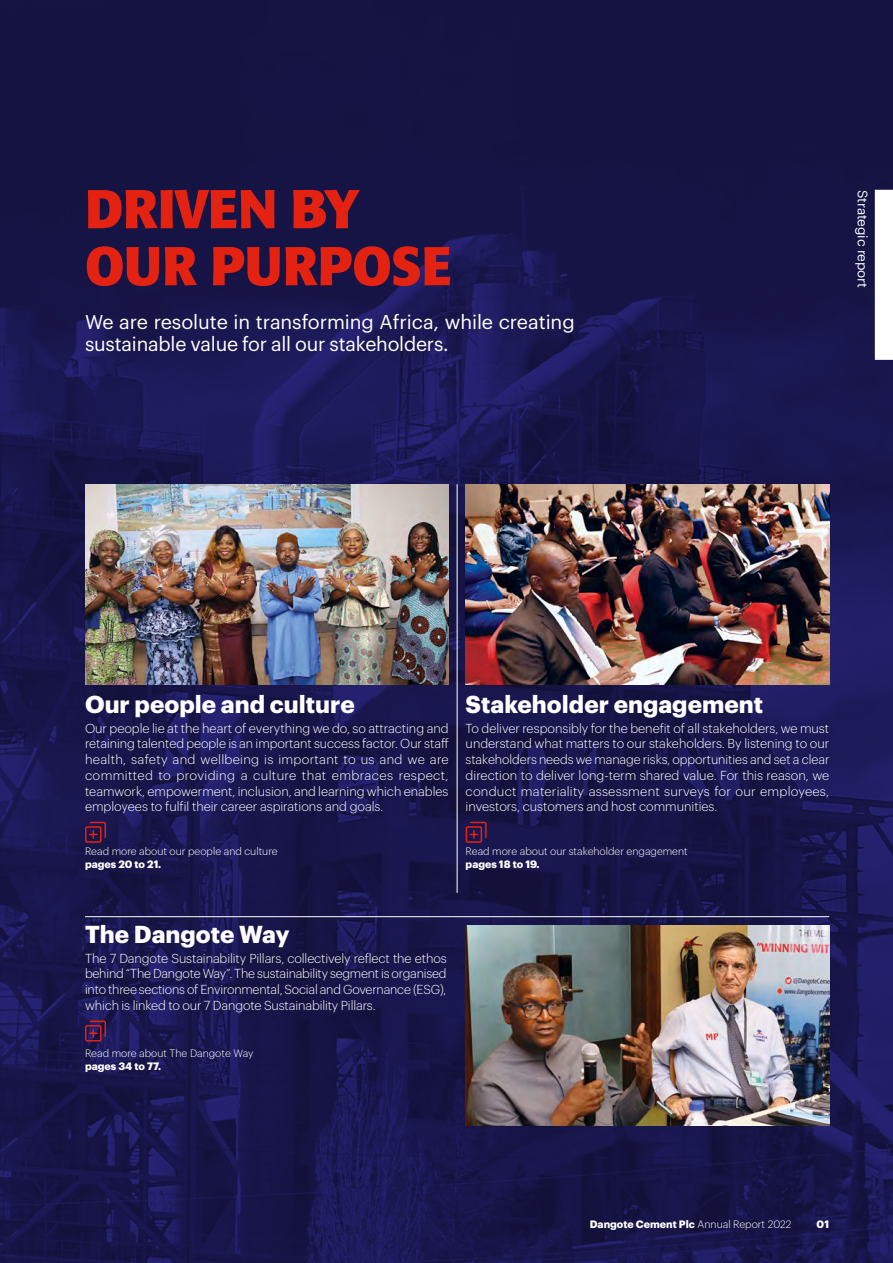
<style>
.page{position:relative;width:893px;height:1263px;background:#fff}
.page>*{position:absolute;margin:0;border:0;box-sizing:border-box;transform-origin:0 0}
.Main_Heading{font:700 54px/57px "Formata BQ";letter-spacing:-.005em;color:#e42212}
.Subhead_0{font:700 24px "Graphik";color:#fff}
.Intro_Text{font:19.5px/22.5px "Graphik";letter-spacing:-.005em;color:#fff}
.t1{font:13.5px "Graphik";letter-spacing:-.01em;color:#fff}
.Body_Text{font:300 12.75px/15.8px "Graphik";color:#fff;text-align:justify}
.Page_Driver{font:300 10.5px/12.6px "Graphik";color:#fff}
.t2{font:700 10.5px "Graphik";color:#fff}
.s1{font-weight:700}
.s2{font-weight:300}
</style>
<div class="page">
<img style="left:0;top:0;width:893px;height:1263px">
<div style="left:875px;top:190px;width:18px;height:170px;background:#fff"></div>
<svg style="left:84px;top:821px;width:23px;height:22px"></svg>
<svg style="left:465px;top:821px;width:22px;height:22px"></svg>
<hr style="left:85px;top:916px;width:744px;height:1px;background:#fff">
<svg style="left:84px;top:1020px;width:23px;height:22px"></svg>
<hr style="left:457px;top:484px;width:1px;height:409px;background:#fff">
<img style="left:85px;top:484px;width:364px;height:201px">
<img style="left:466px;top:484px;width:363px;height:201px">
<img style="left:466px;top:925px;width:363px;height:201px">
<p class="Main_Heading" style="left:85px;top:180px;width:368px">DRIVEN BY<br>OUR PURPOSE</p>
<p class="Intro_Text" style="left:85px;top:309px;width:491px">We are resolute in transforming Africa, while creating sustainable value for all our stakeholders.</p>
<p class="t1" style="left:873px;top:190px;width:100px;rotate:90deg">Strategic report</p>
<p class="Subhead_0" style="left:85px;top:685px;width:271px">Our people and culture</p>
<p class="Body_Text" style="left:85px;top:719px;width:365px">Our people lie at the heart of everything we do, so attracting and retaining talented people is an important success factor. Our staff health, safety and wellbeing is important to us and we are committed to providing a culture that embraces respect, teamwork, empowerment, inclusion, and learning which enables employees to fulfil their career aspirations and goals.</p>
<p class="Page_Driver" style="left:85px;top:844px;width:194px">Read more about our people and culture <span class="s1">pages 20 to 21.</span></p>
<p class="Subhead_0" style="left:466px;top:685px;width:299px">Stakeholder engagement</p>
<p class="Body_Text" style="left:466px;top:719px;width:365px">To deliver responsibly for the benefit of all stakeholders, we must understand what matters to our stakeholders. By listening to our stakeholders needs we manage risks, opportunities and set a clear direction to deliver long-term shared value. For this reason, we conduct materiality assessment surveys for our employees, investors, customers and host communities.</p>
<p class="Page_Driver" style="left:466px;top:844px;width:224px">Read more about our stakeholder engagement <span class="s1">pages 18 to 19.</span></p>
<p class="Subhead_0" style="left:85px;top:915px;width:206px">The Dangote Way</p>
<p class="Body_Text" style="left:85px;top:949px;width:363px">The 7 Dangote Sustainability Pillars, collectively reflect the ethos behind “The Dangote Way”. The sustainability segment is organised into three sections of Environmental, Social and Governance (ESG), which is linked to our 7 Dangote Sustainability Pillars.</p>
<p class="Page_Driver" style="left:85px;top:1046px;width:170px">Read more about The Dangote Way <span class="s1">pages 34 to 77.</span></p>
<p class="t2" style="left:590px;top:1216px;width:203px">Dangote Cement Plc <span class="s2">Annual Report 2022</span></p>
<p class="t2" style="left:817px;top:1216px;width:14px">01</p>
</div>
